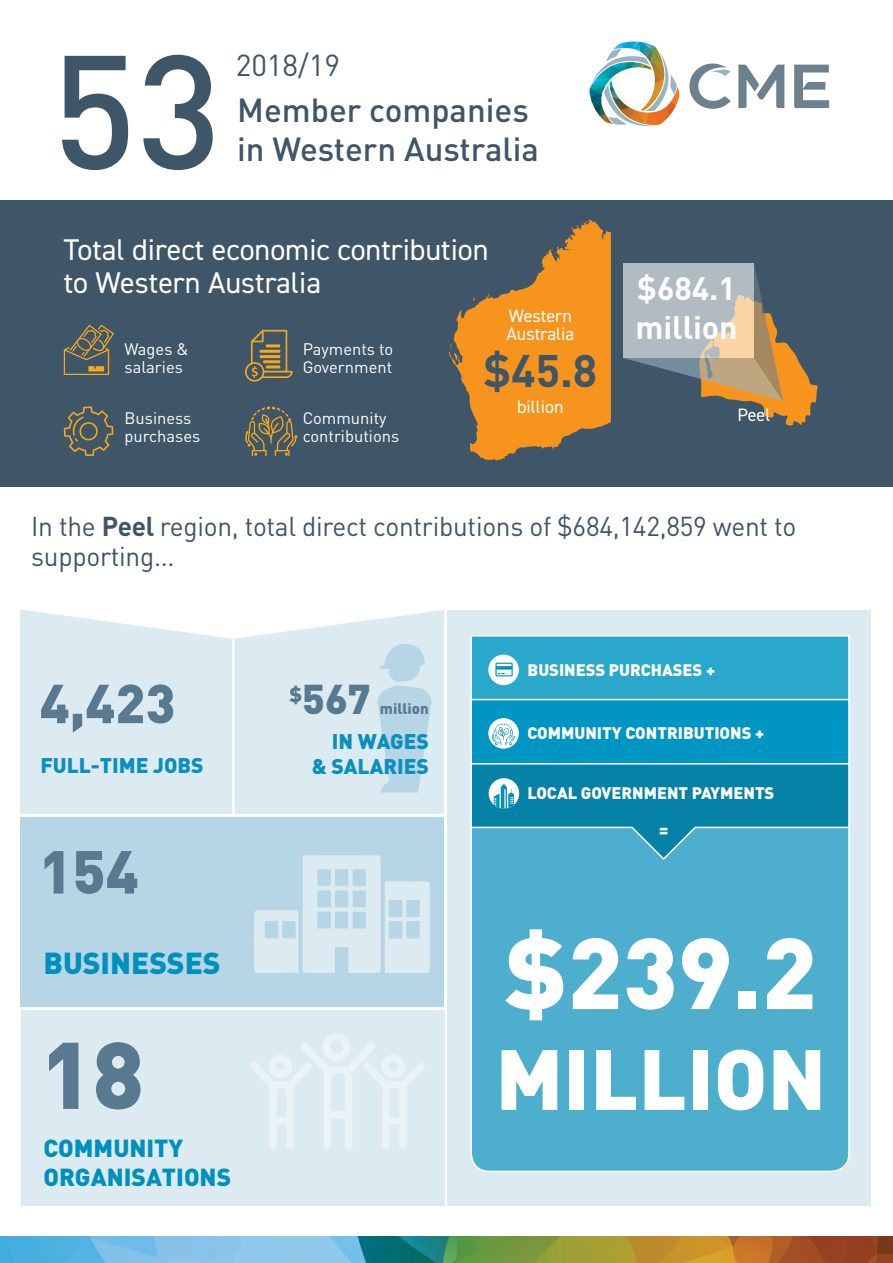
<style>
.page{position:relative;width:893px;height:1263px;background:#fff}
.page>*{position:absolute;margin:0;border:0;box-sizing:border-box;transform-origin:0 0}
.t1{font:500 158.85px "DIN Pro";color:#3e5668}
.t2{font:900 99px "DIN Pro";color:#fff}
.t3{font:900 93px "DIN Pro";color:#587990}
.t4{font:900 84px "DIN Pro";color:#fff}
.t5{font:900 59.7px "DIN Pro";color:#587990}
.t6{font:900 54px "DIN Pro";color:#587990}
.t7{font:700 45px "DIN Pro";color:#3e5668}
.t8{font:900 41.1px "DIN Pro";color:#587990}
.t9{font:500 33px/39.6px "DIN Pro";color:#3e5668}
.t10{font:700 32.1px "DIN Pro";color:#fff}
.t11{font:30px/33px "DIN2014";color:#fff}
.t12{font:900 30px "DIN Pro";color:#0090be}
.t13{font:30px "DIN Pro";color:#3e5668}
.t14{font:27px/30px "DIN Pro";letter-spacing:-.01em;color:#3e5668}
.t15{font:900 24.45px/29.2px "DIN Pro";color:#0090be}
.t16{font:900 21px/25.2px "DIN Pro";color:#0a8fbe;text-align:right}
.t17{font:18px "DIN2014";color:#fff}
.t18{font:16.5px/18px "DIN Pro";color:#fff}
.t19{font:900 16.5px "DIN Pro";color:#fff}
.t20{font:900 15px "DIN Pro";color:#587990}
.s1{font-weight:700}
</style>
<div class="page">
<div style="left:0;top:0;width:893px;height:524px;background:#3e5668"></div>
<svg style="left:449px;top:220px;width:162px;height:241px"></svg>
<div style="left:0;top:0;width:893px;height:200px;background:#fff"></div>
<div style="left:0;top:487px;width:893px;height:749px;background:#fff"></div>
<div style="left:21px;top:1010px;width:423px;height:196px;background:#dcebf1"></div>
<div style="left:447px;top:610px;width:424px;height:596px;background:#dcebf1"></div>
<div style="left:21px;top:610px;width:423px;height:203px;background:#dcebf1"></div>
<div style="left:21px;top:817px;width:423px;height:190px;background:#b7d6e5"></div>
<svg style="left:254px;top:855px;width:176px;height:118px"></svg>
<img style="left:251px;top:1010px;width:194px;height:196px">
<div style="left:470px;top:861px;width:380px;height:311px;background:#4eaece"></div>
<div style="left:471px;top:636px;width:378px;height:64px;background:#2aa8cb"></div>
<div style="left:470px;top:635px;width:380px;height:66px;border:2px solid #fff"></div>
<div style="left:471px;top:700px;width:378px;height:64px;background:#0095c2"></div>
<div style="left:470px;top:699px;width:380px;height:65px;border:2px solid #fff"></div>
<div style="left:488px;top:655px;width:31px;height:30px;background:#fff;border-radius:50%"></div>
<svg style="left:495px;top:663px;width:18px;height:13px"></svg>
<svg style="left:488px;top:718px;width:31px;height:31px"></svg>
<svg style="left:470px;top:762px;width:380px;height:99px;background:#2896b7"></svg>
<svg style="left:492px;top:723px;width:23px;height:22px"></svg>
<svg style="left:738px;top:65px;width:46px;height:43px"></svg>
<svg style="left:794px;top:65px;width:35px;height:43px"></svg>
<svg style="left:689px;top:63px;width:42px;height:46px"></svg>
<img style="left:589px;top:42px;width:90px;height:61px">
<img style="left:591px;top:49px;width:86px;height:77px">
<svg style="left:64px;top:325px;width:50px;height:50px"></svg>
<svg style="left:64px;top:406px;width:49px;height:50px"></svg>
<svg style="left:245px;top:406px;width:52px;height:50px"></svg>
<svg style="left:245px;top:330px;width:48px;height:52px"></svg>
<img style="left:0;top:1236px;width:893px;height:27px">
<svg style="left:27px;top:610px;width:414px;height:182px"></svg>
<svg style="left:624px;top:266px;width:194px;height:160px"></svg>
<svg style="left:623px;top:264px;width:131px;height:94px;background:#bbbebd"></svg>
<hr style="left:232px;top:639px;width:2px;height:177px;background:#fff">
<p class="t1" style="left:52px;top:4px;width:171px">53</p>
<p class="t13" style="left:236px;top:45px;width:106px">2018/19</p>
<p class="t9" style="left:237px;top:89px;width:303px">Member companies in Western Australia</p>
<p class="t11" style="left:64px;top:233px;width:426px">Total direct economic contribution to Western Australia</p>
<p class="t17" style="left:509px;top:305px;width:64px">Western</p>
<p class="t17" style="left:506px;top:323px;width:69px">Australia</p>
<p class="t18" style="left:125px;top:340px;width:66px">Wages &amp; salaries</p>
<p class="t18" style="left:125px;top:409px;width:77px">Business purchases</p>
<p class="t18" style="left:303px;top:409px;width:98px">Community contributions</p>
<p class="t18" style="left:303px;top:340px;width:92px">Payments to<br>Government</p>
<p class="t7" style="left:483px;top:340px;width:115px">$45.8</p>
<p class="t17" style="left:517px;top:396px;width:48px">billion</p>
<p class="t10" style="left:637px;top:267px;width:100px">$684.1</p>
<p class="t10" style="left:635px;top:305px;width:104px">million</p>
<p class="t17" style="left:738px;top:403px;width:34px">Peel</p>
<p class="t14" style="left:31px;top:510px;width:767px">In the <span class="s1">Peel</span> region, total direct contributions of $684,142,859 went to supporting...</p>
<p class="t6" style="left:40px;top:667px;width:137px">4,423</p>
<p class="t8" style="left:289px;top:672px;width:83px"><sup>$</sup>567</p>
<p class="t20" style="left:380px;top:699px;width:50px">million</p>
<p class="t16" style="left:312px;top:728px;width:119px">IN WAGES &amp; SALARIES</p>
<p class="t16" style="left:40px;top:752px;width:165px">FULL-TIME JOBS</p>
<p class="t5" style="left:39px;top:831px;width:101px">154</p>
<p class="t12" style="left:43px;top:942px;width:179px">BUSINESSES</p>
<p class="t19" style="left:528px;top:659px;width:189px">BUSINESS PURCHASES +</p>
<p class="t19" style="left:528px;top:722px;width:238px">COMMUNITY CONTRIBUTIONS +</p>
<p class="t19" style="left:528px;top:781px;width:248px">LOCAL GOVERNMENT PAYMENTS</p>
<p class="t19" style="left:659px;top:818px;width:11px">=</p>
<p class="t2" style="left:505px;top:906px;width:313px">$239.2</p>
<p class="t3" style="left:41px;top:1012px;width:105px">18</p>
<p class="t4" style="left:495px;top:1022px;width:332px">MILLION</p>
<p class="t15" style="left:43px;top:1133px;width:189px">COMMUNITY<br>ORGANISATIONS</p>
</div>
